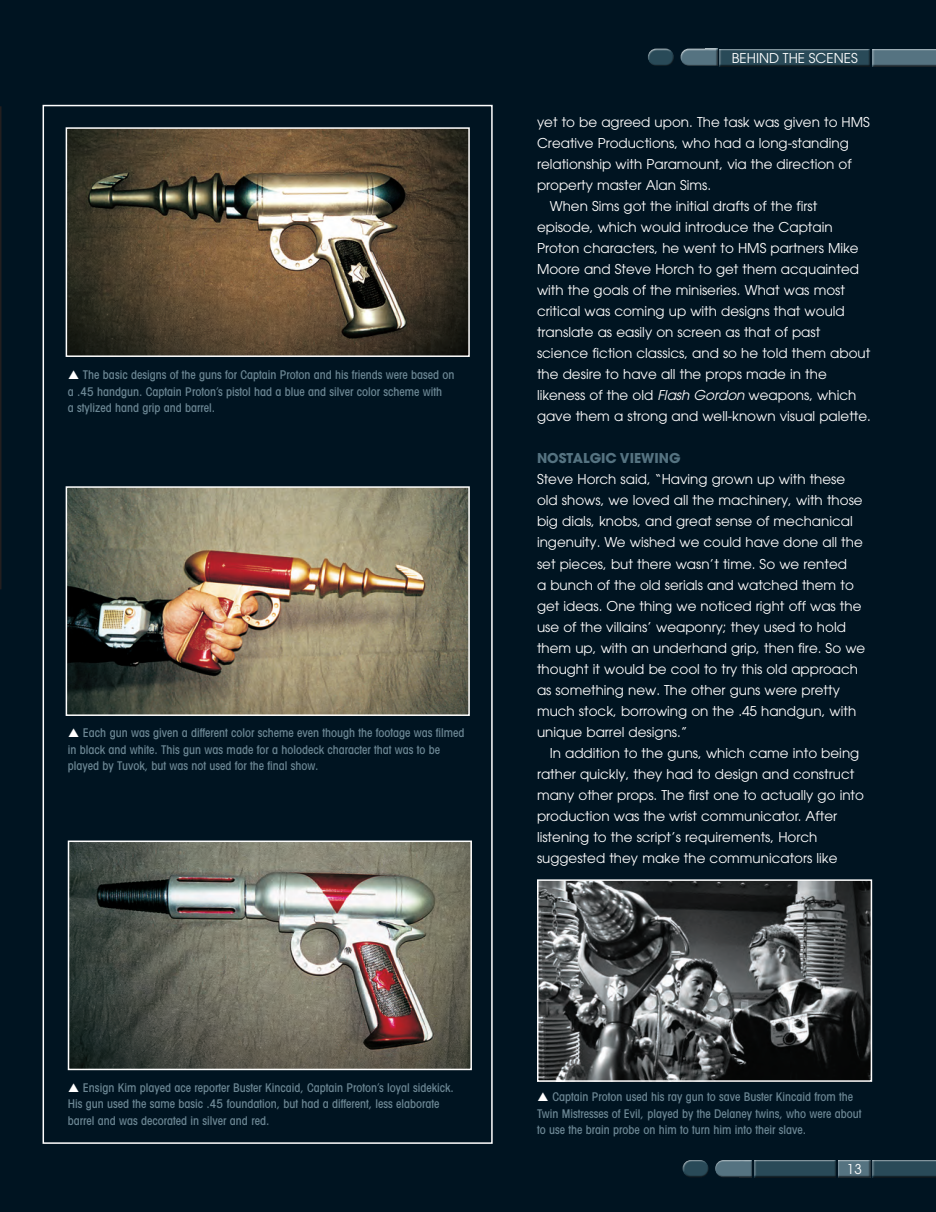
<style>
.page{position:relative;width:936px;height:1212px;background:#fff}
.page>*{position:absolute;margin:0;border:0;box-sizing:border-box;transform-origin:0 0}
.t1{font:13.5px/21px "Avant Garde";color:#fff}
.t2{font:700 13.5px "Avant Garde LT";color:#557381}
.t3{font:500 condensed 12px/16.5px "Avant Garde LT";color:#6c8794}
.s1{font-family:"Avant Garde LT";font-style:italic}
</style>
<div class="page">
<div style="left:0;top:0;width:935px;height:1212px;background:#001421"></div>
<div style="left:713px;top:1159px;width:40px;height:18px;background:#231f20;opacity:.75"></div>
<div style="left:754px;top:1159px;width:84px;height:18px;background:#231f20;opacity:.75"></div>
<div style="left:836px;top:1159px;width:36px;height:18px;background:#231f20;opacity:.75"></div>
<div style="left:871px;top:1159px;width:64px;height:18px;background:#231f20;opacity:.75"></div>
<div style="left:681px;top:1158px;width:28px;height:15px;background:#fff;opacity:.75"></div>
<div style="left:681px;top:1162px;width:30px;height:15px;background:#231f20;opacity:.75"></div>
<div style="left:678px;top:48px;width:40px;height:18px;background:#231f20;opacity:.75"></div>
<div style="left:719px;top:48px;width:153px;height:19px;background:#231f20;opacity:.75"></div>
<div style="left:871px;top:48px;width:64px;height:19px;background:#231f20;opacity:.75"></div>
<div style="left:647px;top:47px;width:28px;height:15px;background:#fff;opacity:.75"></div>
<div style="left:647px;top:51px;width:29px;height:15px;background:#231f20;opacity:.75"></div>
<hr style="left:0;top:106px;width:2px;height:483px;background:#231f20">
<img style="left:540px;top:882px;width:329px;height:197px">
<div style="left:537px;top:879px;width:335px;height:203px;border:2px solid #fff"></div>
<img style="left:69px;top:130px;width:398px;height:224px">
<div style="left:66px;top:127px;width:404px;height:230px;border:2px solid #fff"></div>
<img style="left:71px;top:843px;width:398px;height:224px">
<div style="left:68px;top:840px;width:404px;height:230px;border:2px solid #fff"></div>
<img style="left:69px;top:489px;width:398px;height:224px">
<div style="left:66px;top:486px;width:404px;height:230px;border:2px solid #fff"></div>
<p class="t3" style="left:68px;top:366px;width:388px;text-indent:15px">The basic designs of the guns for Captain Proton and his friends were based on a .45 handgun. Captain Proton’s pistol had a blue and silver color scheme with<br>a stylized hand grip and barrel.</p>
<p class="t3" style="left:68px;top:725px;width:398px;text-indent:15px">Each gun was given a different color scheme even though the footage was filmed in black and white. This gun was made for a holodeck character that was to be played by Tuvok, but was not used for the final show.</p>
<p class="t1" style="left:731px;top:47px;width:127px">BEHIND THE SCENES</p>
<p class="t1" style="left:537px;top:112px;width:334px">yet to be agreed upon. The task was given to HMS</p>
<p class="t1" style="left:537px;top:133px;width:313px">Creative Productions, who had a long-standing</p>
<p class="t1" style="left:537px;top:154px;width:316px">relationship with Paramount, via the direction of</p>
<p class="t1" style="left:537px;top:175px;width:176px">property master Alan Sims.</p>
<p class="t1" style="left:549px;top:196px;width:269px">When Sims got the initial drafts of the first</p>
<p class="t1" style="left:537px;top:217px;width:297px">episode, which would introduce the Captain</p>
<p class="t1" style="left:537px;top:238px;width:323px">Proton characters, he went to HMS partners Mike</p>
<p class="t1" style="left:537px;top:259px;width:323px">Moore and Steve Horch to get them acquainted</p>
<p class="t1" style="left:537px;top:280px;width:309px">with the goals of the miniseries. What was most</p>
<p class="t1" style="left:537px;top:301px;width:309px">critical was coming up with designs that would</p>
<p class="t1" style="left:537px;top:322px;width:285px">translate as easily on screen as that of past</p>
<p class="t1" style="left:537px;top:343px;width:335px">science fiction classics, and so he told them about</p>
<p class="t1" style="left:537px;top:364px;width:291px">the desire to have all the props made in the</p>
<p class="t1" style="left:537px;top:385px;width:321px">likeness of the old <span class="s1">Flash Gordon</span> weapons, which</p>
<p class="t1" style="left:537px;top:406px;width:335px">gave them a strong and well-known visual palette.</p>
<p class="t2" style="left:537px;top:450px;width:145px">NOSTALGIC VIEWING</p>
<p class="t1" style="left:537px;top:469px;width:330px">Steve Horch said, “Having grown up with these old shows, we loved all the machinery, with those big dials, knobs, and great sense of mechanical ingenuity. We wished we could have done all the set pieces, but there wasn’t time. So we rented<br>a bunch of the old serials and watched them to get ideas. One thing we noticed right off was the use of the villains’ weaponry; they used to hold them up, with an underhand grip, then fire. So we thought it would be cool to try this old approach as something new. The other guns were pretty much stock, borrowing on the .45 handgun, with unique barrel designs.”</p>
<p class="t1" style="left:537px;top:742px;width:328px;text-indent:13px">In addition to the guns, which came into being rather quickly, they had to design and construct many other props. The first one to actually go into production was the wrist communicator. After listening to the script’s requirements, Horch suggested they make the communicators like</p>
<p class="t3" style="left:68px;top:1079px;width:387px;text-indent:15px">Ensign Kim played ace reporter Buster Kincaid, Captain Proton’s loyal sidekick.<br>His gun used the same basic .45 foundation, but had a different, less elaborate barrel and was decorated in silver and red.</p>
<p class="t3" style="left:537px;top:1088px;width:325px;text-indent:15px">Captain Proton used his ray gun to save Buster Kincaid from the<br>Twin Mistresses of Evil, played by the Delaney twins, who were about to use the brain probe on him to turn him into their slave.</p>
<p class="t1" style="left:846px;top:1158px;width:16px">13</p>
</div>
